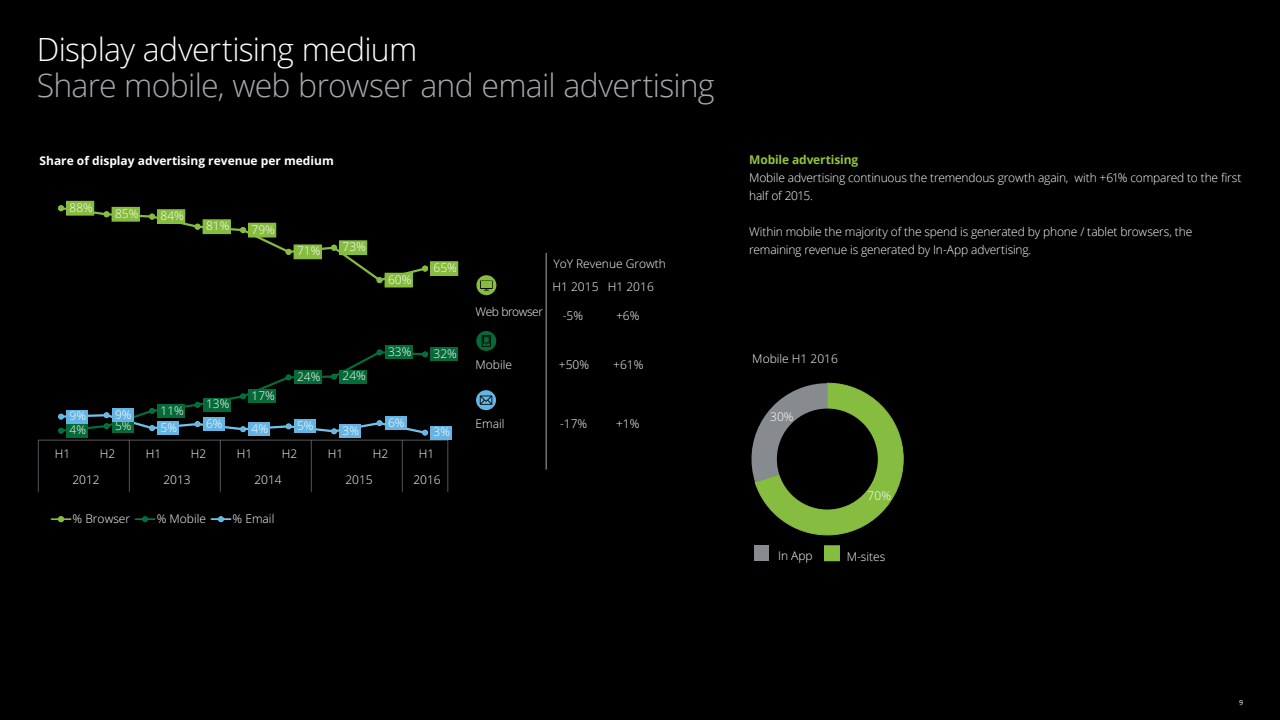
<style>
.page{position:relative;width:1280px;height:720px;background:#000}
.page>*{position:absolute;margin:0;border:0;box-sizing:border-box;transform-origin:0 0}
.t1{font:300 32px "Open Sans";letter-spacing:-.025em;color:#a7a9ab}
.t2{font:300 32px "Open Sans";letter-spacing:-.025em;color:#fff}
.t3{font:300 12px/18px "Open Sans";letter-spacing:-.01em;color:#fff}
.t4{font:700 12px "Open Sans";color:#fff}
.t5{font:700 12px "Open Sans";letter-spacing:-.01em;color:#92c53d}
.t6{font:300 12px "Open Sans";letter-spacing:-.035em;color:#fff}
.t7{font:7px "Open Sans";color:#fff}
</style>
<div class="page">
<hr style="left:38px;top:440px;width:410px;height:1px;background:#53565a">
<svg style="left:38px;top:441px;width:1px;height:51px"></svg>
<svg style="left:447px;top:441px;width:1px;height:51px"></svg>
<svg style="left:58px;top:205px;width:371px;height:79px"></svg>
<svg style="left:58px;top:349px;width:371px;height:143px"></svg>
<div style="left:67px;top:201px;width:27px;height:14px;background:#86bc40"></div>
<div style="left:66px;top:201px;width:28px;height:15px;border:1px solid #86bc40"></div>
<div style="left:112px;top:207px;width:27px;height:14px;background:#86bc40"></div>
<div style="left:112px;top:207px;width:28px;height:15px;border:1px solid #86bc40"></div>
<div style="left:158px;top:210px;width:27px;height:13px;background:#86bc40"></div>
<div style="left:157px;top:209px;width:28px;height:15px;border:1px solid #86bc40"></div>
<div style="left:203px;top:220px;width:27px;height:14px;background:#86bc40"></div>
<div style="left:203px;top:219px;width:28px;height:15px;border:1px solid #86bc40"></div>
<div style="left:249px;top:223px;width:27px;height:14px;background:#86bc40"></div>
<div style="left:248px;top:223px;width:28px;height:15px;border:1px solid #86bc40"></div>
<div style="left:294px;top:245px;width:27px;height:14px;background:#86bc40"></div>
<div style="left:294px;top:244px;width:28px;height:15px;border:1px solid #86bc40"></div>
<div style="left:340px;top:241px;width:27px;height:14px;background:#86bc40"></div>
<div style="left:339px;top:240px;width:28px;height:15px;border:1px solid #86bc40"></div>
<div style="left:385px;top:273px;width:27px;height:14px;background:#86bc40"></div>
<div style="left:385px;top:273px;width:28px;height:15px;border:1px solid #86bc40"></div>
<div style="left:431px;top:262px;width:27px;height:13px;background:#86bc40"></div>
<div style="left:430px;top:261px;width:28px;height:15px;border:1px solid #86bc40"></div>
<div style="left:67px;top:424px;width:21px;height:14px;background:#056a37"></div>
<div style="left:112px;top:419px;width:21px;height:14px;background:#056a37"></div>
<div style="left:158px;top:404px;width:27px;height:14px;background:#056a37"></div>
<div style="left:203px;top:398px;width:27px;height:14px;background:#056a37"></div>
<div style="left:249px;top:389px;width:27px;height:14px;background:#056a37"></div>
<div style="left:294px;top:370px;width:27px;height:14px;background:#056a37"></div>
<div style="left:340px;top:370px;width:27px;height:13px;background:#056a37"></div>
<div style="left:385px;top:345px;width:27px;height:14px;background:#056a37"></div>
<div style="left:431px;top:347px;width:27px;height:14px;background:#056a37"></div>
<div style="left:67px;top:410px;width:21px;height:14px;background:#64b4e4"></div>
<div style="left:112px;top:408px;width:21px;height:14px;background:#64b4e4"></div>
<div style="left:158px;top:421px;width:21px;height:14px;background:#64b4e4"></div>
<div style="left:203px;top:417px;width:21px;height:14px;background:#64b4e4"></div>
<div style="left:249px;top:422px;width:21px;height:14px;background:#64b4e4"></div>
<div style="left:294px;top:419px;width:21px;height:14px;background:#64b4e4"></div>
<div style="left:340px;top:424px;width:21px;height:14px;background:#64b4e4"></div>
<div style="left:385px;top:416px;width:21px;height:14px;background:#64b4e4"></div>
<div style="left:431px;top:426px;width:21px;height:14px;background:#64b4e4"></div>
<hr style="left:51px;top:518px;width:20px;height:2px;background:#86bc40">
<svg style="left:58px;top:516px;width:6px;height:6px"></svg>
<svg style="left:136px;top:516px;width:19px;height:6px"></svg>
<hr style="left:211px;top:518px;width:20px;height:2px;background:#73c2e9">
<svg style="left:218px;top:516px;width:6px;height:6px"></svg>
<hr style="left:546px;top:253px;width:1px;height:217px;background:#aaa">
<svg style="left:751px;top:382px;width:153px;height:154px"></svg>
<div style="left:824px;top:546px;width:15px;height:15px;background:#86bc40"></div>
<div style="left:824px;top:545px;width:16px;height:16px;border:1px solid #86bc40"></div>
<div style="left:754px;top:546px;width:15px;height:15px;background:#878a8e"></div>
<div style="left:777px;top:409px;width:101px;height:101px;background:#000;border-radius:50%"></div>
<svg style="left:476px;top:275px;width:20px;height:20px"></svg>
<div style="left:481px;top:281px;width:11px;height:7px;background:#86bc40"></div>
<svg style="left:476px;top:331px;width:20px;height:20px"></svg>
<svg style="left:476px;top:390px;width:20px;height:20px"></svg>
<h1 class="t2" style="left:37px;top:37px;width:382px">Display advertising medium</h1>
<h1 class="t1" style="left:37px;top:73px;width:679px">Share mobile, web browser and email advertising</h1>
<p class="t4" style="left:40px;top:156px;width:296px">Share of display advertising revenue per medium</p>
<p class="t3" style="left:70px;top:200px;width:25px">88%</p>
<p class="t3" style="left:115px;top:206px;width:25px">85%</p>
<p class="t3" style="left:161px;top:208px;width:25px">84%</p>
<p class="t3" style="left:206px;top:218px;width:25px">81%</p>
<p class="t3" style="left:252px;top:222px;width:25px">79%</p>
<p class="t3" style="left:297px;top:243px;width:25px">71%</p>
<p class="t3" style="left:343px;top:239px;width:25px">73%</p>
<p class="t3" style="left:388px;top:272px;width:25px">60%</p>
<p class="t3" style="left:434px;top:260px;width:25px">65%</p>
<p class="t3" style="left:388px;top:344px;width:25px">33%</p>
<p class="t3" style="left:434px;top:346px;width:25px">32%</p>
<p class="t3" style="left:297px;top:369px;width:25px">24%</p>
<p class="t3" style="left:343px;top:368px;width:25px">24%</p>
<p class="t3" style="left:70px;top:408px;width:18px">9%</p>
<p class="t3" style="left:115px;top:407px;width:18px">9%</p>
<p class="t3" style="left:115px;top:418px;width:18px">5%</p>
<p class="t3" style="left:70px;top:422px;width:18px">4%</p>
<p class="t3" style="left:161px;top:402px;width:25px">11%</p>
<p class="t3" style="left:206px;top:396px;width:25px">13%</p>
<p class="t3" style="left:161px;top:420px;width:18px">5%</p>
<p class="t3" style="left:206px;top:416px;width:18px">6%</p>
<p class="t3" style="left:252px;top:388px;width:25px">17%</p>
<p class="t3" style="left:252px;top:421px;width:18px">4%</p>
<p class="t3" style="left:297px;top:418px;width:18px">5%</p>
<p class="t3" style="left:343px;top:423px;width:18px">3%</p>
<p class="t3" style="left:388px;top:415px;width:18px">6%</p>
<p class="t3" style="left:434px;top:424px;width:18px">3%</p>
<p class="t3" style="left:55px;top:446px;width:17px">H1</p>
<p class="t3" style="left:100px;top:446px;width:17px">H2</p>
<p class="t3" style="left:146px;top:446px;width:17px">H1</p>
<p class="t3" style="left:191px;top:446px;width:17px">H2</p>
<p class="t3" style="left:237px;top:446px;width:17px">H1</p>
<p class="t3" style="left:282px;top:446px;width:17px">H2</p>
<p class="t3" style="left:328px;top:446px;width:17px">H1</p>
<p class="t3" style="left:373px;top:446px;width:17px">H2</p>
<p class="t3" style="left:419px;top:446px;width:17px">H1</p>
<p class="t3" style="left:72px;top:472px;width:29px">2012</p>
<p class="t3" style="left:163px;top:472px;width:29px">2013</p>
<p class="t3" style="left:254px;top:472px;width:29px">2014</p>
<p class="t3" style="left:345px;top:472px;width:29px">2015</p>
<p class="t3" style="left:413px;top:472px;width:29px">2016</p>
<p class="t3" style="left:73px;top:511px;width:59px">% Browser</p>
<p class="t3" style="left:157px;top:511px;width:51px">% Mobile</p>
<p class="t3" style="left:233px;top:511px;width:43px">% Email</p>
<p class="t3" style="left:553px;top:253px;width:115px;line-height:23.5px">YoY Revenue Growth<br>H1 2015 H1 2016</p>
<p class="t6" style="left:476px;top:307px;width:69px">Web browser</p>
<p class="t3" style="left:563px;top:308px;width:22px">-5%</p>
<p class="t3" style="left:616px;top:308px;width:25px">+6%</p>
<p class="t3" style="left:476px;top:357px;width:38px">Mobile</p>
<p class="t3" style="left:559px;top:357px;width:32px">+50%</p>
<p class="t3" style="left:613px;top:357px;width:32px">+61%</p>
<p class="t3" style="left:476px;top:416px;width:31px">Email</p>
<p class="t3" style="left:560px;top:416px;width:29px">-17%</p>
<p class="t3" style="left:616px;top:416px;width:25px">+1%</p>
<p class="t5" style="left:749px;top:155px;width:111px">Mobile advertising</p>
<p class="t3" style="left:749px;top:169px;width:494px">Mobile advertising continuous the tremendous growth again, with +61% compared to the irst half of 2015.</p>
<p class="t3" style="left:749px;top:223px;width:445px">Within mobile the majority of the spend is generated by phone / tablet browsers, the remaining revenue is generated by In-App advertising.</p>
<p class="t3" style="left:752px;top:351px;width:87px">Mobile H1 2016</p>
<p class="t3" style="left:770px;top:409px;width:25px">30%</p>
<p class="t3" style="left:868px;top:488px;width:25px">70%</p>
<p class="t3" style="left:778px;top:548px;width:36px">In App</p>
<p class="t3" style="left:847px;top:548px;width:40px">M-sites</p>
<p class="t7" style="left:1239px;top:699px;width:6px">9</p>
</div>
